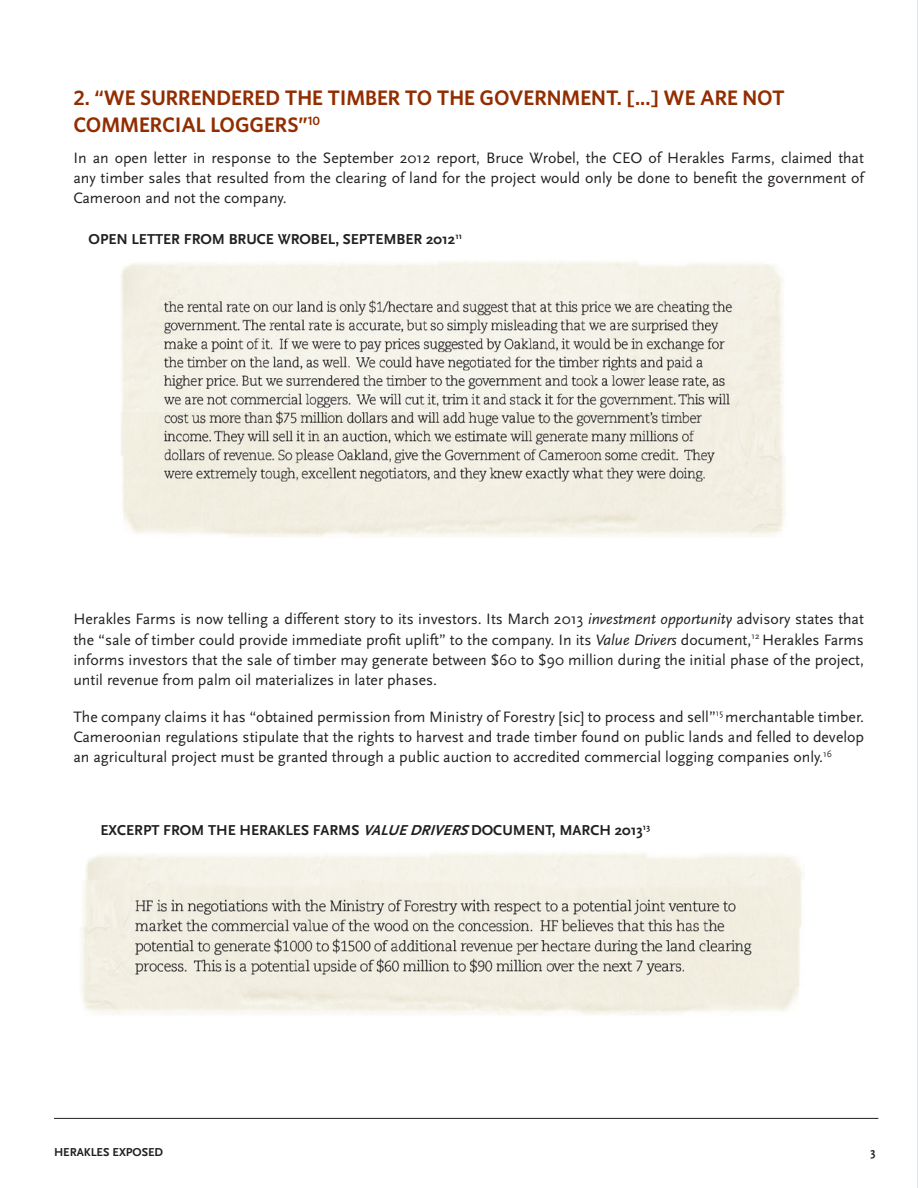
<style>
.page{position:relative;width:918px;height:1188px;background:#fff}
.page>*{position:absolute;margin:0;border:0;box-sizing:border-box;transform-origin:0 0}
.t1{font:600 21px/27px "Whitney";color:#922d00}
.t2{font:15.75px/20.2px "Scala Sans";color:#231f20;text-align:justify}
.t3{font:700 15px "Scala Sans";color:#231f20}
.t4{font:700 12px "Scala Sans";color:#231f20}
.s1{font-style:italic}
</style>
<div class="page">
<hr style="left:54px;top:1118px;width:824px;height:1px;background:#231f20">
<hr style="left:917px;top:0;width:1px;height:1188px;background:#dcdddf">
<img style="left:121px;top:261px;width:664px;height:276px">
<img style="left:81px;top:853px;width:724px;height:162px">
<h1 class="t1" style="left:73px;top:83px;width:713px">2. “WE SURRENDERED THE TIMBER TO THE GOVERNMENT. [...] WE ARE NOT<br>COMMERCIAL LOGGERS”<sup>10</sup></h1>
<p class="t2" style="left:73px;top:148px;width:792px">In an open letter in response to the September 2012 report, Bruce Wrobel, the CEO of Herakles Farms, claimed that any timber sales that resulted from the clearing of land for the project would only be done to benefit the government of Cameroon and not the company.</p>
<p class="t3" style="left:89px;top:231px;width:375px">OPEN LETTER FROM BRUCE WROBEL, SEPTEMBER 2012<sup>11</sup></p>
<p class="t2" style="left:73px;top:609px;width:792px">Herakles Farms is now telling a different story to its investors. Its March 2013 <span class="s1">investment opportunity</span> advisory states that the “sale of timber could provide immediate profit uplift” to the company. In its <span class="s1">Value Drivers</span> document,<sup>12</sup> Herakles Farms informs investors that the sale of timber may generate between $60 to $90 million during the initial phase of the project, until revenue from palm oil materializes in later phases.</p>
<p class="t2" style="left:73px;top:707px;width:792px">The company claims it has “obtained permission from Ministry of Forestry [sic] to process and sell”<sup>15</sup> merchantable timber.<br>Cameroonian regulations stipulate that the rights to harvest and trade timber found on public lands and felled to develop an agricultural project must be granted through a public auction to accredited commercial logging companies only.<sup>16</sup></p>
<p class="t3" style="left:100px;top:822px;width:551px">EXCERPT FROM THE HERAKLES FARMS <span class="s1">VALUEDRIVERS</span>DOCUMENT, MARCH 2013<sup>13</sup></p>
<p class="t4" style="left:54px;top:1146px;width:111px">HERAKLES EXPOSED</p>
<p class="t4" style="left:870px;top:1146px;width:7px">3</p>
</div>
